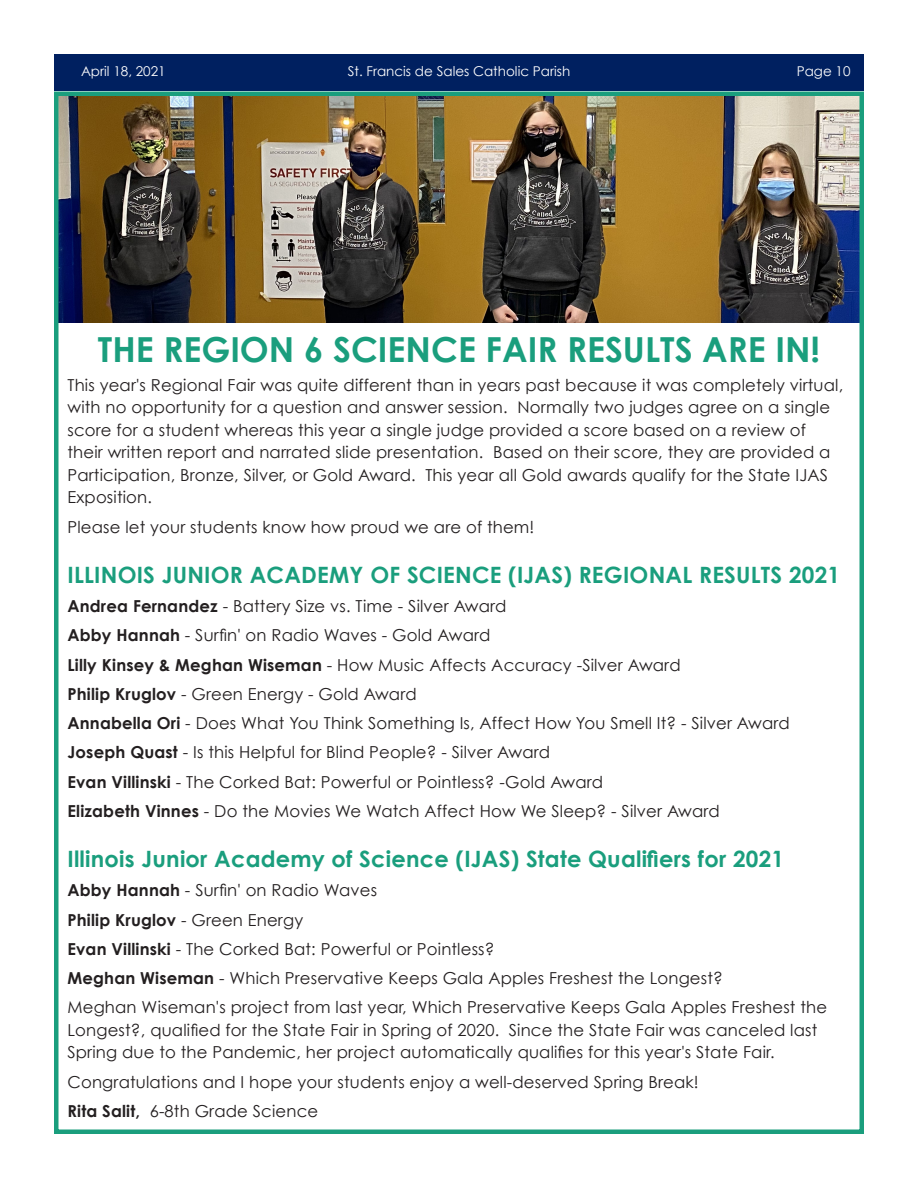
<style>
.page{position:relative;width:918px;height:1188px;background:#fff}
.page>*{position:absolute;margin:0;border:0;box-sizing:border-box;transform-origin:0 0}
.t1{font:700 34.5px "Century Gothic";color:#1a9e7d}
.t2{font:700 22.5px "Century Gothic";letter-spacing:.01em;color:#1a9e7d}
.t3{font:16.5px/22.5px "Century Gothic";letter-spacing:.01em;color:#231f20}
.t4{font:700 16.5px "Century Gothic";letter-spacing:.01em;color:#231f20}
.t5{font:13.5px "Century Gothic";color:#fff}
.s1{font-weight:700}
.s2{font-weight:400}
</style>
<div class="page">
<div style="left:54px;top:54px;width:810px;height:37px;background:#002060"></div>
<img style="left:59px;top:97px;width:800px;height:225px">
<div style="left:54px;top:92px;width:810px;height:1042px;border:4px solid #1a9e7d"></div>
<p class="t5" style="left:81px;top:63px;width:86px">April 18, 2021</p>
<p class="t5" style="left:348px;top:63px;width:224px">St. Francis de Sales Catholic Parish</p>
<p class="t5" style="left:797px;top:63px;width:55px">Page 10</p>
<p class="t1" style="left:98px;top:327px;width:724px">THE REGION 6 SCIENCE FAIR RESULTS ARE IN!</p>
<p class="t3" style="left:68px;top:373px;width:777px">This year's Regional Fair was quite different than in years past because it was completely virtual, with no opportunity for a question and answer session. Normally two judges agree on a single score for a student whereas this year a single judge provided a score based on a review of their written report and narrated slide presentation. Based on their score, they are provided a Participation, Bronze, Silver, or Gold Award. This year all Gold awards qualify for the State IJAS Exposition.</p>
<p class="t3" style="left:68px;top:515px;width:468px">Please let your students know how proud we are of them!</p>
<p class="t2" style="left:68px;top:560px;width:774px">ILLINOIS JUNIOR ACADEMY OF SCIENCE (IJAS) REGIONAL RESULTS 2021</p>
<p class="t3" style="left:68px;top:595px;width:441px"><span class="s1">Andrea Fernandez</span> - Battery Size vs. Time - Silver Award</p>
<p class="t3" style="left:68px;top:624px;width:424px"><span class="s1">Abby Hannah</span> - Surfin' on Radio Waves - Gold Award</p>
<p class="t3" style="left:68px;top:653px;width:615px"><span class="s1">Lilly Kinsey &amp; Meghan Wiseman</span> - How Music Affects Accuracy -Silver Award</p>
<p class="t3" style="left:68px;top:682px;width:351px"><span class="s1">Philip Kruglov</span> - Green Energy - Gold Award</p>
<p class="t3" style="left:68px;top:712px;width:724px"><span class="s1">Annabella Ori</span> - Does What You Think Something Is, Affect How You Smell It? - Silver Award</p>
<p class="t3" style="left:68px;top:741px;width:484px"><span class="s1">Joseph Quast</span> - Is this Helpful for Blind People? - Silver Award</p>
<p class="t3" style="left:68px;top:770px;width:537px"><span class="s1">Evan Villinski</span> - The Corked Bat: Powerful or Pointless? -Gold Award</p>
<p class="t3" style="left:68px;top:799px;width:654px"><span class="s1">Elizabeth Vinnes</span> - Do the Movies We Watch Affect How We Sleep? - Silver Award</p>
<p class="t2" style="left:68px;top:845px;width:718px">Illinois Junior Academy of Science (IJAS) State Qualifiers for 2021</p>
<p class="t3" style="left:68px;top:879px;width:311px"><span class="s1">Abby Hannah</span> - Surfin' on Radio Waves</p>
<p class="t4" style="left:68px;top:909px;width:237px">Philip Kruglov <span class="s2">- Green Energy</span></p>
<p class="t3" style="left:68px;top:937px;width:429px"><span class="s1">Evan Villinski</span> - The Corked Bat: Powerful or Pointless?</p>
<p class="t3" style="left:68px;top:967px;width:657px"><span class="s1">Meghan Wiseman</span> - Which Preservative Keeps Gala Apples Freshest the Longest?</p>
<p class="t3" style="left:68px;top:996px;width:761px">Meghan Wiseman's project from last year, Which Preservative Keeps Gala Apples Freshest the<br>Longest?, qualified for the State Fair in Spring of 2020. Since the State Fair was canceled last<br>Spring due to the Pandemic, her project automatically qualifies for this year's State Fair.</p>
<p class="t3" style="left:68px;top:1070px;width:633px">Congratulations and I hope your students enjoy a well-deserved Spring Break!</p>
<p class="t3" style="left:68px;top:1099px;width:252px"><span class="s1">Rita Salit,</span> 6-8th Grade Science</p>
</div>
